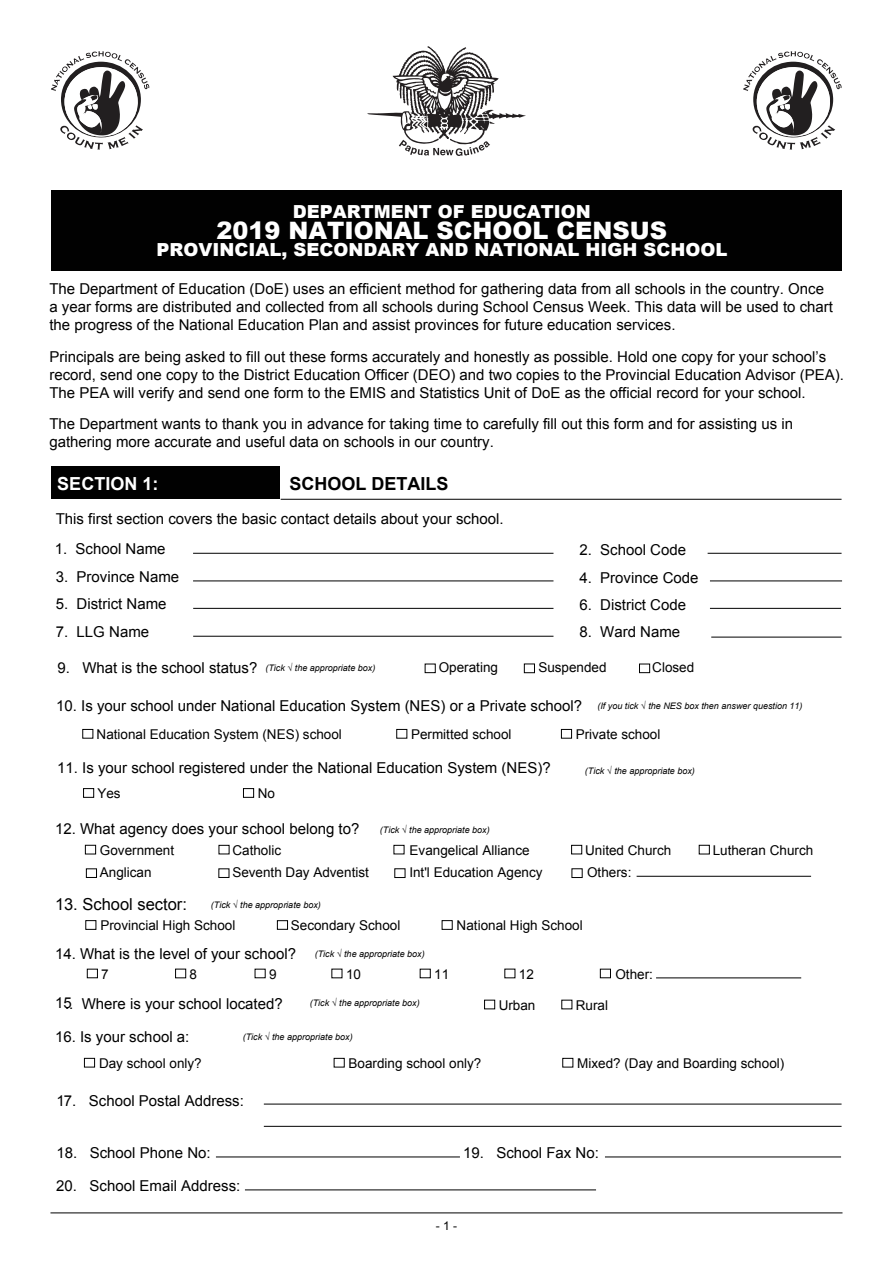
<style>
.page{position:relative;width:893px;height:1263px;background:#fff}
.page>*{position:absolute;margin:0;border:0;box-sizing:border-box;transform-origin:0 0}
.t1{font:900 24px "Arial";color:#fff}
.t2{font:900 18px "Arial";color:#fff}
.t3{font:700 18px "Arial";color:#010101}
.t4{font:700 18px "Arial";color:#fff}
.t5{font:16.5px "Arial";color:#010101}
.t6{font:15px/18px "Arial";color:#010101}
.t7{font:13.5px "Arial";color:#010101}
.t8{font:12px "Arial";color:#010101}
.t9{font:italic 9px "Arial";color:#010101}
.s1{font-style:italic;font-size:9px}
</style>
<div class="page">
<hr style="left:50px;top:1212px;width:792px;height:1px;background:#010101">
<div style="left:51px;top:191px;width:791px;height:80px;background:#010101"></div>
<div style="left:51px;top:466px;width:229px;height:33px;background:#010101"></div>
<hr style="left:193px;top:553px;width:360px;height:1px;background:#010101">
<hr style="left:193px;top:580px;width:360px;height:1px;background:#010101">
<hr style="left:193px;top:608px;width:360px;height:1px;background:#010101">
<hr style="left:193px;top:636px;width:360px;height:1px;background:#010101">
<hr style="left:708px;top:553px;width:133px;height:1px;background:#010101">
<hr style="left:710px;top:580px;width:132px;height:1px;background:#010101">
<hr style="left:710px;top:608px;width:131px;height:1px;background:#010101">
<div style="left:85px;top:845px;width:11px;height:9px;border:1px solid #010101"></div>
<div style="left:219px;top:845px;width:10px;height:9px;border:1px solid #010101"></div>
<div style="left:571px;top:845px;width:11px;height:9px;border:1px solid #010101"></div>
<div style="left:699px;top:845px;width:11px;height:9px;border:1px solid #010101"></div>
<div style="left:394px;top:845px;width:10px;height:9px;border:1px solid #010101"></div>
<div style="left:86px;top:868px;width:11px;height:10px;border:1px solid #010101"></div>
<div style="left:219px;top:868px;width:10px;height:10px;border:1px solid #010101"></div>
<div style="left:85px;top:920px;width:11px;height:10px;border:1px solid #010101"></div>
<div style="left:277px;top:920px;width:11px;height:10px;border:1px solid #010101"></div>
<hr style="left:216px;top:1156px;width:244px;height:1px;background:#010101">
<hr style="left:605px;top:1156px;width:236px;height:1px;background:#010101">
<hr style="left:245px;top:1189px;width:351px;height:1px;background:#010101">
<hr style="left:281px;top:499px;width:560px;height:1px;background:#010101">
<div style="left:572px;top:868px;width:10px;height:10px;border:1px solid #010101"></div>
<hr style="left:637px;top:876px;width:174px;height:1px;background:#010101">
<div style="left:484px;top:1000px;width:11px;height:9px;border:1px solid #010101"></div>
<hr style="left:656px;top:977px;width:145px;height:1px;background:#010101">
<div style="left:600px;top:969px;width:11px;height:9px;border:1px solid #010101"></div>
<div style="left:420px;top:969px;width:11px;height:9px;border:1px solid #010101"></div>
<div style="left:175px;top:969px;width:11px;height:9px;border:1px solid #010101"></div>
<div style="left:87px;top:969px;width:11px;height:9px;border:1px solid #010101"></div>
<div style="left:562px;top:1058px;width:11px;height:9px;border:1px solid #010101"></div>
<div style="left:334px;top:1058px;width:11px;height:9px;border:1px solid #010101"></div>
<div style="left:84px;top:1058px;width:11px;height:9px;border:1px solid #010101"></div>
<hr style="left:264px;top:1126px;width:577px;height:1px;background:#010101">
<hr style="left:264px;top:1104px;width:577px;height:1px;background:#010101">
<hr style="left:711px;top:637px;width:130px;height:1px;background:#010101">
<div style="left:425px;top:664px;width:11px;height:9px;border:1px solid #010101"></div>
<div style="left:524px;top:664px;width:11px;height:9px;border:1px solid #010101"></div>
<div style="left:639px;top:664px;width:11px;height:9px;border:1px solid #010101"></div>
<div style="left:82px;top:729px;width:11px;height:9px;border:1px solid #010101"></div>
<div style="left:396px;top:729px;width:11px;height:9px;border:1px solid #010101"></div>
<div style="left:83px;top:788px;width:11px;height:10px;border:1px solid #010101"></div>
<div style="left:243px;top:788px;width:11px;height:10px;border:1px solid #010101"></div>
<div style="left:442px;top:920px;width:11px;height:10px;border:1px solid #010101"></div>
<div style="left:561px;top:729px;width:11px;height:9px;border:1px solid #010101"></div>
<svg style="left:51px;top:51px;width:98px;height:99px"></svg>
<svg style="left:743px;top:51px;width:99px;height:99px"></svg>
<svg style="left:367px;top:46px;width:159px;height:110px"></svg>
<p class="t2" style="left:293px;top:201px;width:299px">DEPARTMENT OF EDUCATION</p>
<h1 class="t1" style="left:217px;top:217px;width:452px">2019 NATIONAL SCHOOL CENSUS</h1>
<p class="t2" style="left:156px;top:240px;width:572px">PROVINCIAL, SECONDARY AND NATIONAL HIGH SCHOOL</p>
<p class="t6" style="left:49px;top:280px;width:785px">The Department of Education (DoE) uses an efficient method for gathering data from all schools in the country. Once a year forms are distributed and collected from all schools during School Census Week. This data will be used to chart the progress of the National Education Plan and assist provinces for future education services.</p>
<p class="t6" style="left:49px;top:347px;width:796px">Principals are being asked to fill out these forms accurately and honestly as possible. Hold one copy for your school’s record, send one copy to the District Education Officer (DEO) and two copies to the Provincial Education Advisor (PEA).<br>The PEA will verify and send one form to the EMIS and Statistics Unit of DoE as the official record for your school.</p>
<p class="t6" style="left:49px;top:415px;width:745px">The Department wants to thank you in advance for taking time to carefully fill out this form and for assisting us in gathering more accurate and useful data on schools in our country.</p>
<p class="t4" style="left:57px;top:471px;width:103px">SECTION 1:</p>
<p class="t6" style="left:56px;top:510px;width:449px">This first section covers the basic contact details about your school.</p>
<p class="t3" style="left:289px;top:471px;width:161px">SCHOOL DETAILS</p>
<p class="t6" style="left:55px;top:540px;width:112px">1. School Name</p>
<p class="t6" style="left:56px;top:568px;width:125px">3. Province Name</p>
<p class="t6" style="left:56px;top:595px;width:112px">5. District Name</p>
<p class="t6" style="left:56px;top:623px;width:95px">7. LLG Name</p>
<p class="t6" style="left:579px;top:541px;width:108px">2. School Code</p>
<p class="t6" style="left:579px;top:569px;width:121px">4. Province Code</p>
<p class="t6" style="left:579px;top:596px;width:108px">6. District Code</p>
<p class="t6" style="left:579px;top:623px;width:102px">8. Ward Name</p>
<p class="t6" style="left:57px;top:658px;width:320px">9. What is the school status? <span class="s1">(Tick √ the appropriate box)</span></p>
<p class="t7" style="left:439px;top:659px;width:61px">Operating</p>
<p class="t7" style="left:538px;top:659px;width:70px">Suspended</p>
<p class="t7" style="left:652px;top:659px;width:44px">Closed</p>
<p class="t6" style="left:56px;top:697px;width:528px">10. Is your school under National Education System (NES) or a Private school?</p>
<p class="t7" style="left:97px;top:725px;width:247px">National Education System (NES) school</p>
<p class="t7" style="left:411px;top:725px;width:102px">Permitted school</p>
<p class="t6" style="left:57px;top:759px;width:495px">11. Is your school registered under the National Education System (NES)?</p>
<p class="t9" style="left:585px;top:765px;width:111px">(Tick √ the appropriate box)</p>
<p class="t7" style="left:97px;top:784px;width:25px">Yes</p>
<p class="t7" style="left:258px;top:784px;width:19px">No</p>
<p class="t9" style="left:597px;top:700px;width:207px">(If you tick √ the NES box then answer question 11)</p>
<p class="t7" style="left:576px;top:725px;width:86px">Private school</p>
<p class="t6" style="left:55px;top:820px;width:306px">12. What agency does your school belong to?</p>
<p class="t7" style="left:100px;top:841px;width:76px">Government</p>
<p class="t9" style="left:380px;top:824px;width:111px">(Tick √ the appropriate box)</p>
<p class="t7" style="left:232px;top:841px;width:50px">Catholic</p>
<p class="t7" style="left:410px;top:841px;width:122px">Evangelical Alliance</p>
<p class="t7" style="left:585px;top:841px;width:88px">United Church</p>
<p class="t7" style="left:713px;top:841px;width:102px">Lutheran Church</p>
<p class="t7" style="left:587px;top:864px;width:46px">Others:</p>
<p class="t7" style="left:100px;top:864px;width:53px">Anglican</p>
<p class="t7" style="left:232px;top:864px;width:138px">Seventh Day Adventist</p>
<p class="t7" style="left:409px;top:864px;width:135px">Int'l Education Agency</p>
<p class="t7" style="left:100px;top:916px;width:137px">Provincial High School</p>
<p class="t7" style="left:291px;top:916px;width:111px">Secondary School</p>
<p class="t5" style="left:55px;top:893px;width:133px">13. School sector:</p>
<p class="t9" style="left:211px;top:899px;width:111px">(Tick √ the appropriate box)</p>
<p class="t7" style="left:457px;top:916px;width:128px">National High School</p>
<p class="t6" style="left:55px;top:945px;width:371px">14. What is the level of your school? <sup>(Tick</sup> <sup>√</sup> <sup>the</sup> <sup>appropriate</sup> <sup>box)</sup></p>
<p class="t7" style="left:101px;top:965px;width:9px">7</p>
<p class="t7" style="left:190px;top:965px;width:9px">8</p>
<p class="t7" style="left:269px;top:965px;width:9px">9</p>
<p class="t7" style="left:346px;top:965px;width:16px">10</p>
<p class="t7" style="left:434px;top:965px;width:17px">11</p>
<p class="t7" style="left:519px;top:965px;width:17px">12</p>
<p class="t7" style="left:615px;top:965px;width:39px">Other:</p>
<p class="t6" style="left:55px;top:995px;width:229px">15.. Where is your school located?</p>
<p class="t9" style="left:310px;top:997px;width:112px">(Tick √ the appropriate box)</p>
<p class="t6" style="left:55px;top:1027px;width:136px">16. Is your school a:</p>
<p class="t9" style="left:243px;top:1031px;width:111px">(Tick √ the appropriate box)</p>
<p class="t7" style="left:499px;top:996px;width:38px">Urban</p>
<p class="t7" style="left:576px;top:996px;width:34px">Rural</p>
<p class="t7" style="left:99px;top:1054px;width:104px">Day school only?</p>
<p class="t7" style="left:349px;top:1054px;width:134px">Boarding school only?</p>
<p class="t7" style="left:577px;top:1054px;width:209px">Mixed? (Day and Boarding school)</p>
<p class="t6" style="left:57px;top:1091px;width:189px">17. School Postal Address:</p>
<p class="t6" style="left:56px;top:1144px;width:156px">18. School Phone No:</p>
<p class="t6" style="left:463px;top:1144px;width:137px">19. School Fax No:</p>
<p class="t6" style="left:56px;top:1176px;width:186px">20. School Email Address:</p>
<p class="t8" style="left:436px;top:1217px;width:23px">- 1 -</p>
</div>
